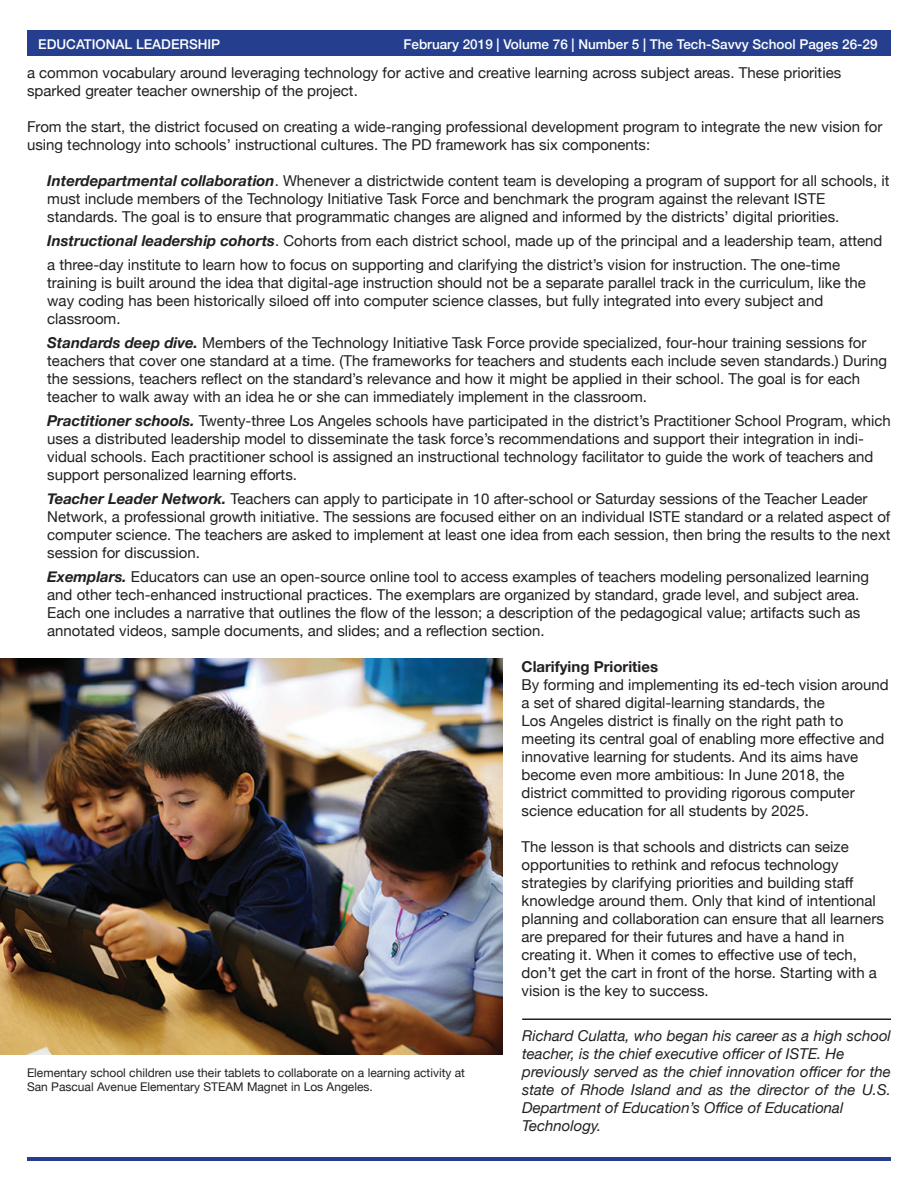
<style>
.page{position:relative;width:918px;height:1188px;background:#fff}
.page>*{position:absolute;margin:0;border:0;box-sizing:border-box;transform-origin:0 0}
.t1{font:15px/18px "Helvetica Neue";color:#231f20}
.t2{font:italic 15px/18px "Helvetica Neue";color:#231f20}
.t3{font:700 15px "Helvetica Neue";color:#231f20}
.t4{font:500 13.5px "Helvetica Neue";color:#fff}
.t5{font:12px/14.4px "Helvetica Neue";color:#231f20}
.s1{font-weight:700;font-style:italic}
</style>
<div class="page">
<img style="left:0;top:658px;width:502px;height:397px">
<hr style="left:522px;top:1018px;width:369px;height:2px;background:#231f20">
<hr style="left:27px;top:1157px;width:864px;height:4px;background:#253f8e">
<div style="left:27px;top:31px;width:864px;height:25px;background:#253f8e"></div>
<p class="t4" style="left:38px;top:34px;width:184px">EDUCATIONAL LEADERSHIP</p>
<p class="t4" style="left:404px;top:34px;width:475px">February 2019 | Volume 76 | Number 5 | The Tech-Savvy School Pages 26-29</p>
<p class="t1" style="left:27px;top:65px;width:816px">a common vocabulary around leveraging technology for active and creative learning across subject areas. These priorities sparked greater teacher ownership of the project.</p>
<p class="t1" style="left:27px;top:119px;width:857px">From the start, the district focused on creating a wide-ranging professional development program to integrate the new vision for using technology into schools’ instructional cultures. The PD framework has six components:</p>
<p class="t1" style="left:47px;top:173px;width:844px"><span class="s1">Interdepartmental collaboration</span>. Whenever a districtwide content team is developing a program of support for all schools, it must include members of the Technology Initiative Task Force and benchmark the program against the relevant ISTE standards. The goal is to ensure that programmatic changes are aligned and informed by the districts’ digital priorities.</p>
<p class="t1" style="left:47px;top:230px;width:837px;line-height:24px"><span class="s1">Instructional leadership cohorts</span>. Cohorts from each district school, made up of the principal and a leadership team, attend a three-day institute to learn how to focus on supporting and clarifying the district’s vision for instruction. The one-time</p>
<p class="t1" style="left:47px;top:275px;width:820px">training is built around the idea that digital-age instruction should not be a separate parallel track in the curriculum, like the way coding has been historically siloed off into computer science classes, but fully integrated into every subject and classroom.</p>
<p class="t1" style="left:47px;top:335px;width:841px"><span class="s1">Standards deep dive.</span> Members of the Technology Initiative Task Force provide specialized, four-hour training sessions for teachers that cover one standard at a time. (The frameworks for teachers and students each include seven standards.) During the sessions, teachers reflect on the standard’s relevance and how it might be applied in their school. The goal is for each teacher to walk away with an idea he or she can immediately implement in the classroom.</p>
<p class="t1" style="left:47px;top:413px;width:845px"><span class="s1">Practitioner schools.</span> Twenty-three Los Angeles schools have participated in the district’s Practitioner School Program, which uses a distributed leadership model to disseminate the task force’s recommendations and support their integration in indi&shy;vidual schools. Each practitioner school is assigned an instructional technology facilitator to guide the work of teachers and support personalized learning efforts.</p>
<p class="t1" style="left:47px;top:491px;width:845px"><span class="s1">Teacher Leader Network.</span> Teachers can apply to participate in 10 after-school or Saturday sessions of the Teacher Leader Network, a professional growth initiative. The sessions are focused either on an individual ISTE standard or a related aspect of computer science. The teachers are asked to implement at least one idea from each session, then bring the results to the next session for discussion.</p>
<p class="t1" style="left:47px;top:569px;width:823px"><span class="s1">Exemplars.</span> Educators can use an open-source online tool to access examples of teachers modeling personalized learning and other tech-enhanced instructional practices. The exemplars are organized by standard, grade level, and subject area.<br>Each one includes a narrative that outlines the flow of the lesson; a description of the pedagogical value; artifacts such as annotated videos, sample documents, and slides; and a reflection section.</p>
<p class="t3" style="left:522px;top:655px;width:138px">Clarifying Priorities</p>
<p class="t1" style="left:522px;top:677px;width:369px">By forming and implementing its ed-tech vision around a set of shared digital-learning standards, the<br>Los Angeles district is finally on the right path to meeting its central goal of enabling more effective and innovative learning for students. And its aims have become even more ambitious: In June 2018, the district committed to providing rigorous computer science education for all students by 2025.</p>
<p class="t1" style="left:522px;top:839px;width:364px">The lesson is that schools and districts can seize opportunities to rethink and refocus technology strategies by clarifying priorities and building staff knowledge around them. Only that kind of intentional planning and collaboration can ensure that all learners are prepared for their futures and have a hand in creating it. When it comes to effective use of tech, don’t get the cart in front of the horse. Starting with a vision is the key to success.</p>
<p class="t2" style="left:522px;top:1028px;width:370px">Richard Culatta, who began his career as a high school teacher, is the chief executive officer of ISTE. He previously served as the chief innovation officer for the state of Rhode Island and as the director of the U.S.<br>Department of Education’s Office of Educational Technology.</p>
<p class="t5" style="left:27px;top:1066px;width:440px">Elementary school children use their tablets to collaborate on a learning activity at<br>San Pascual Avenue Elementary STEAM Magnet in Los Angeles.</p>
</div>
